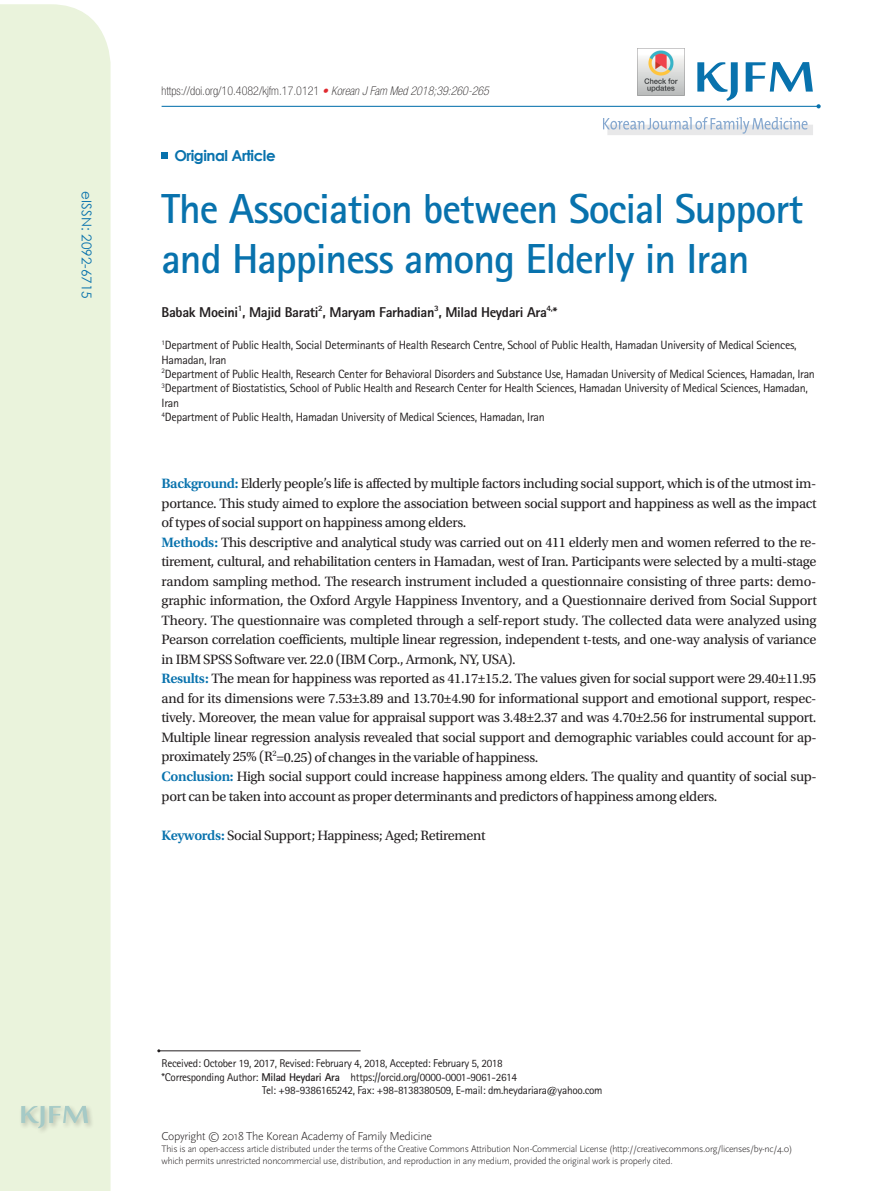
<style>
.page{position:relative;width:893px;height:1191px;background:#fff}
.page>*{position:absolute;margin:0;border:0;box-sizing:border-box;transform-origin:0 0}
.t1{font:700 42px/50.4px "Rotis Sans Serif Std";letter-spacing:-.025em;color:#0872ad}
.t2{font:700 15px "Century Gothic";letter-spacing:-.03em;color:#0872ad}
.t3{font:14.25px/19.5px "Utopia Std";letter-spacing:-.025em;color:#231f20}
.t4{font:800 14.25px "Rotis Sans Serif Std";letter-spacing:-.025em;color:#231f20}
.t5{font:13.5px "Century Gothic";color:#0872ad}
.t6{font:12px/14.4px "Rotis Sans Serif Std";letter-spacing:-.025em;color:#231f20}
.t7{font:100 condensed 12px "Helvetica Neue LT Std";color:#231f20}
.t8{font:300 12px "Scala Sans";letter-spacing:-.025em;color:#231f20}
.t9{font:11.25px "Rotis Sans Serif Std";letter-spacing:-.025em;color:#231f20}
.t10{font:300 9.75px/11.7px "Scala Sans";letter-spacing:-.025em;color:#231f20}
.s1{font-style:italic;color:#e02a30}
.s2{font-style:italic}
.s3{font-weight:600;color:#0872ad}
.s4{font-weight:700}
</style>
<div class="page">
<div style="left:0;top:4px;width:111px;height:1187px;background:#eaf3dc"></div>
<hr style="left:162px;top:106px;width:657px;height:1px;background:#0872ad">
<svg style="left:697px;top:62px;width:124px;height:46px"></svg>
<div style="left:607px;top:125px;width:206px;height:10px;background:#e8e8e9"></div>
<svg style="left:603px;top:117px;width:204px;height:17px"></svg>
<div style="left:19px;top:1103px;width:76px;height:31px;background:#231f20;opacity:.75"></div>
<svg style="left:21px;top:1106px;width:67px;height:22px"></svg>
<hr style="left:159px;top:1050px;width:202px;height:1px;background:#231f20">
<div style="left:162px;top:152px;width:6px;height:7px;background:#0872ad"></div>
<img style="left:638px;top:50px;width:46px;height:46px">
<p class="t5" style="left:96px;top:191px;width:109px;rotate:90deg">eISSN: 2092-6715</p>
<p class="t7" style="left:162px;top:84px;width:329px">https://doi.org/10.4082/kjfm.17.0121 <span class="s1">•</span> <span class="s2">Korean J Fam Med 2018;39:260-265</span></p>
<p class="t2" style="left:174px;top:144px;width:103px">Original Article</p>
<h1 class="t1" style="left:162px;top:182px;width:643px">The Association between Social Support and Happiness among Elderly in Iran</h1>
<p class="t4" style="left:162px;top:303px;width:397px">Babak Moeini<sup>1</sup>, Majid Barati<sup>2</sup>, Maryam Farhadian<sup>3</sup>, Milad Heydari Ara<sup>4,</sup>*</p>
<p class="t6" style="left:162px;top:338px;width:655px"><sup>1</sup>Department of Public Health, Social Determinants of Health Research Centre, School of Public Health, Hamadan University of Medical Sciences, Hamadan, Iran<br><sup>2</sup>Department of Public Health, Research Center for Behavioral Disorders and Substance Use, Hamadan University of Medical Sciences, Hamadan, Iran <sup>3</sup>Department of Biostatistics, School of Public Health and Research Center for Health Sciences, Hamadan University of Medical Sciences, Hamadan, Iran<br><sup>4</sup>Department of Public Health, Hamadan University of Medical Sciences, Hamadan, Iran</p>
<p class="t3" style="left:162px;top:474px;width:657px"><span class="s3">Background:</span> Elderly people’s life is affected by multiple factors including social support, which is of the utmost im&shy;portance. This study aimed to explore the association between social support and happiness as well as the impact of types of social support on happiness among elders.<br><span class="s3">Methods:</span> This descriptive and analytical study was carried out on 411 elderly men and women referred to the re&shy;tirement, cultural, and rehabilitation centers in Hamadan, west of Iran. Participants were selected by a multi-stage random sampling method. The research instrument included a questionnaire consisting of three parts: demo&shy;graphic information, the Oxford Argyle Happiness Inventory, and a Questionnaire derived from Social Support Theory. The questionnaire was completed through a self-report study. The collected data were analyzed using Pearson correlation coefficients, multiple linear regression, independent t-tests, and one-way analysis of variance in IBM SPSS Software ver. 22.0 (IBM Corp., Armonk, NY, USA).<br><span class="s3">Results:</span> The mean for happiness was reported as 41.17±15.2. The values given for social support were 29.40±11.95 and for its dimensions were 7.53±3.89 and 13.70±4.90 for informational support and emotional support, respec&shy;tively. Moreover, the mean value for appraisal support was 3.48±2.37 and was 4.70±2.56 for instrumental support.<br>Multiple linear regression analysis revealed that social support and demographic variables could account for ap&shy;proximately 25% (R<sup>2</sup>=0.25) of changes in the variable of happiness.<br><span class="s3">Conclusion:</span> High social support could increase happiness among elders. The quality and quantity of social sup&shy;port can be taken into account as proper determinants and predictors of happiness among elders.</p>
<p class="t3" style="left:162px;top:825px;width:325px"><span class="s3">Keywords:</span> Social Support; Happiness; Aged; Retirement</p>
<p class="t9" style="left:162px;top:1057px;width:343px">Received: October 19, 2017, Revised: February 4, 2018, Accepted: February 5, 2018</p>
<p class="t9" style="left:162px;top:1070px;width:357px">*Corresponding Author: <span class="s4">Milad Heydari Ara</span> https://orcid.org/0000-0001-9061-2614</p>
<p class="t9" style="left:262px;top:1084px;width:342px">Tel: +98-9386165242, Fax: +98-8138380509, E-mail: dm.heydariara@yahoo.com</p>
<p class="t8" style="left:162px;top:1129px;width:272px">Copyright © 2018 The Korean Academy of Family Medicine</p>
<p class="t10" style="left:162px;top:1143px;width:632px">This is an open-access article distributed under the terms of the Creative Commons Attribution Non-Commercial License (http://creativecommons.org/licenses/by-nc/4.0) which permits unrestricted noncommercial use, distribution, and reproduction in any medium, provided the original work is properly cited.</p>
</div>
